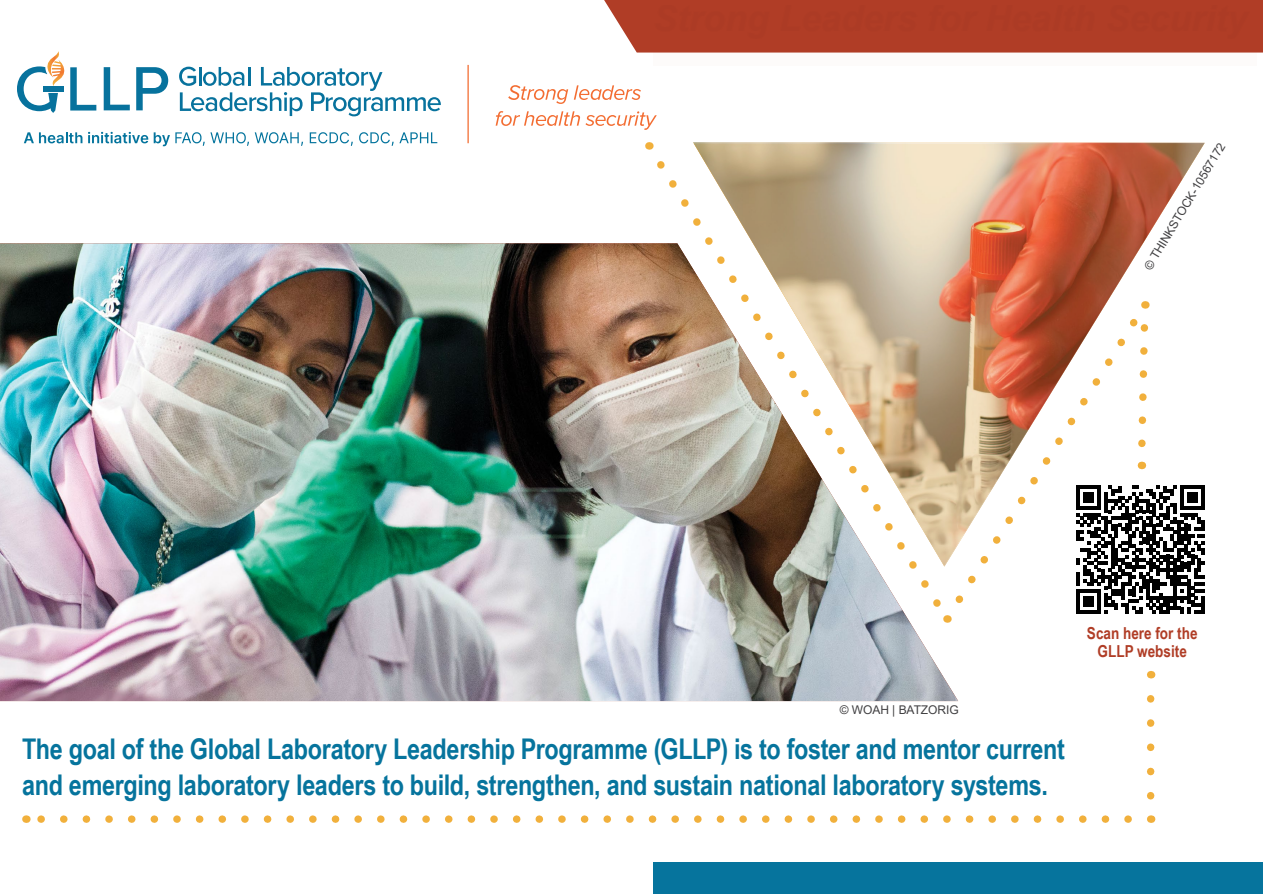
<style>
.page{position:relative;width:1263px;height:894px;background:#fff}
.page>*{position:absolute;margin:0;border:0;box-sizing:border-box;transform-origin:0 0}
.H2_Arial_NarStrong_20_pt_Teal{font:700 28.5px/36px "Arial Narrow";letter-spacing:-.01em;color:#06749d}
.H2_Arial_NarStrong_20_pt_Teal-2{font:700 16.5px/18.8px "Arial Narrow";color:#b03d26;text-align:center}
.t1{font:12px "Arial";letter-spacing:-.005em;color:#414042}
</style>
<div class="page">
<svg style="left:604px;top:0;width:659px;height:52px;background:#bb5844"></svg>
<div style="left:653px;top:5px;width:603px;height:48px;background:#b03d26"></div>
<svg style="left:508px;top:85px;width:60px;height:19px"></svg>
<svg style="left:574px;top:85px;width:67px;height:15px"></svg>
<svg style="left:495px;top:111px;width:162px;height:19px"></svg>
<hr style="left:467px;top:65px;width:2px;height:78px;background:#f58a5b">
<svg style="left:104px;top:67px;width:26px;height:43px"></svg>
<svg style="left:136px;top:67px;width:32px;height:43px"></svg>
<svg style="left:179px;top:67px;width:262px;height:49px"></svg>
<svg style="left:17px;top:51px;width:79px;height:62px"></svg>
<svg style="left:24px;top:132px;width:58px;height:11px"></svg>
<svg style="left:88px;top:132px;width:60px;height:11px"></svg>
<svg style="left:154px;top:132px;width:95px;height:14px"></svg>
<svg style="left:255px;top:132px;width:48px;height:14px"></svg>
<svg style="left:310px;top:132px;width:43px;height:14px"></svg>
<svg style="left:359px;top:132px;width:78px;height:14px"></svg>
<img style="left:0;top:243px;width:958px;height:457px">
<img style="left:693px;top:142px;width:511px;height:165px">
<svg style="left:1147px;top:698px;width:7px;height:102px"></svg>
<svg style="left:37px;top:815px;width:1091px;height:7px"></svg>
<img style="left:650px;top:154px;width:301px;height:465px">
<svg style="left:949px;top:304px;width:200px;height:305px"></svg>
<svg style="left:1134px;top:320px;width:15px;height:149px"></svg>
<div style="left:1060px;top:476px;width:161px;height:144px;background:#fff"></div>
<svg style="left:1076px;top:485px;width:128px;height:128px"></svg>
<hr style="left:1201px;top:596px;width:3px;height:17px;background:#000">
<div style="left:653px;top:861px;width:610px;height:32px;background:#06749d"></div>
<p class="t1" style="left:1140px;top:264px;width:147px;rotate:-59deg">© THINKSTOCK-10567172</p>
<p class="t1" style="left:840px;top:701px;width:120px">© WOAH | BATZORIG</p>
<h2 class="H2_Arial_NarStrong_20_pt_Teal" style="left:22px;top:729px;width:1044px">The goal of the Global Laboratory Leadership Programme (GLLP) is to foster and mentor current and emerging laboratory leaders to build, strengthen, and sustain national laboratory systems.</h2>
<h2 class="H2_Arial_NarStrong_20_pt_Teal-2" style="left:1087px;top:622px;width:112px">Scan here for the<br>GLLP website</h2>
</div>
